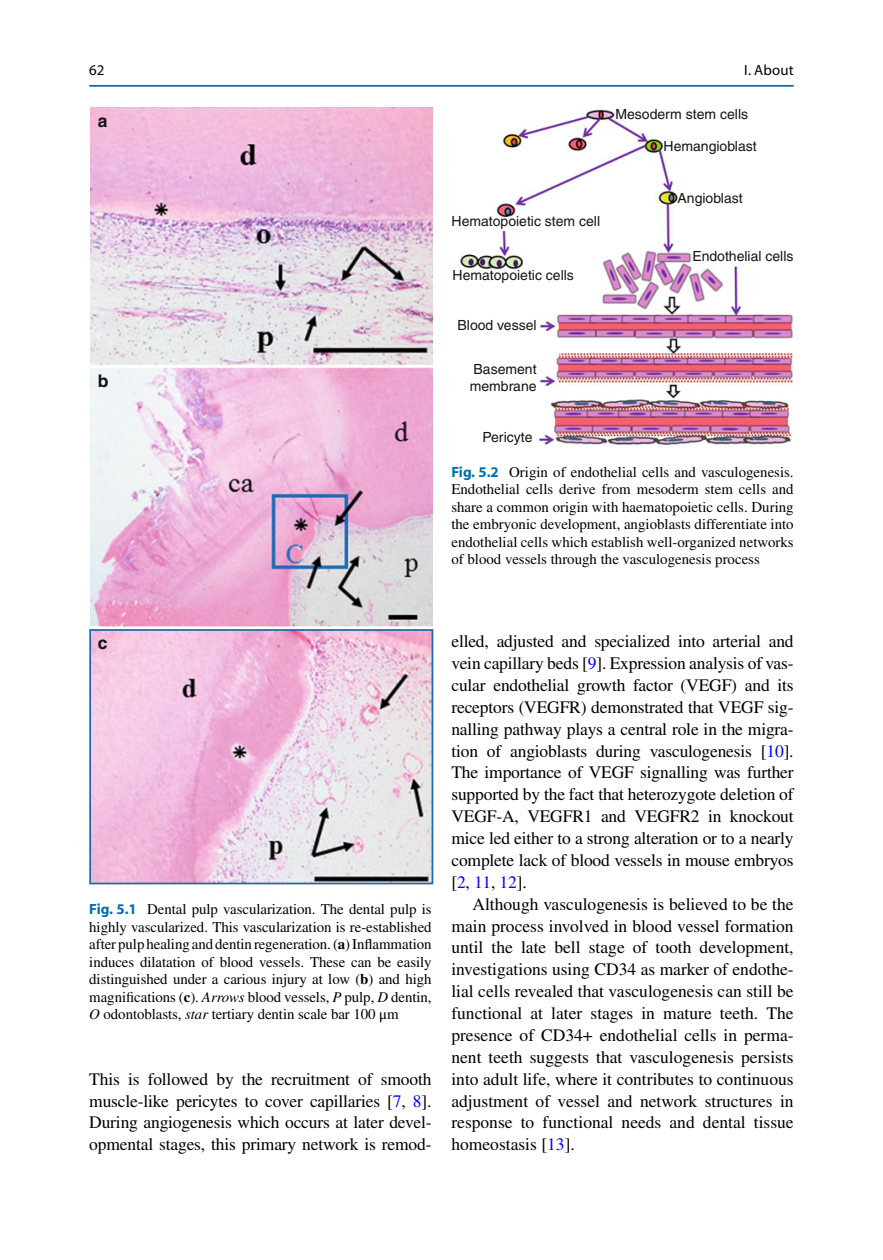
<style>
.page{position:relative;width:883px;height:1260px;background:#fff}
.page>*{position:absolute;margin:0;border:0;box-sizing:border-box;transform-origin:0 0}
.t1{font:17.5px/21.9px "Times";letter-spacing:-.01em;color:#000;text-align:justify}
.t2{font:700 17.5px "Helvetica";color:#131413}
.t3{font:14.88px/17.5px "Times";letter-spacing:-.005em;color:#000;text-align:justify}
.t4{font:14.88px "Myriad";letter-spacing:.005em;color:#000}
.t5{font:14px/16.8px "Helvetica";color:#131413}
.s1{font-family:"Myriad";font-weight:700;color:#006db6}
.s2{font-weight:700}
.s3{font-style:italic}
.s4{font-family:"STIX General"}
.s5{color:#0000fa}
</style>
<div class="page">
<img style="left:90px;top:107px;width:342px;height:774px">
<div style="left:89px;top:629px;width:344px;height:255px;border:2px solid #2069af"></div>
<img style="left:459px;top:110px;width:333px;height:334px">
<hr style="left:89px;top:85px;width:705px;height:2px;background:#006db6">
<p class="t4" style="left:89px;top:64px;width:17px">62</p>
<p class="t2" style="left:98px;top:114px;width:11px">a</p>
<p class="t2" style="left:98px;top:375px;width:12px">b</p>
<p class="t4" style="left:744px;top:64px;width:51px">I. About</p>
<p class="t5" style="left:452px;top:214px;width:150px">Hematopoietic stem cell</p>
<p class="t5" style="left:453px;top:268px;width:123px">Hematopoietic cells</p>
<p class="t5" style="left:458px;top:318px;width:81px">Blood vessel</p>
<p class="t5" style="left:470px;top:362px;width:68px">Basement membrane</p>
<p class="t5" style="left:616px;top:107px;width:134px">Mesoderm stem cells</p>
<p class="t5" style="left:664px;top:139px;width:95px">Hemangioblast</p>
<p class="t5" style="left:678px;top:191px;width:67px">Angioblast</p>
<p class="t5" style="left:692px;top:249px;width:103px">Endothelial cells</p>
<p class="t5" style="left:483px;top:430px;width:52px">Pericyte</p>
<p class="t3" style="left:451px;top:464px;width:344px"><span class="s1">Fig. 5.2</span> Origin of endothelial cells and vasculogenesis.<br>Endothelial cells derive from mesoderm stem cells and share a common origin with haematopoietic cells. During the embryonic development, angioblasts differentiate into endothelial cells which establish well-organized networks of blood vessels through the vasculogenesis process</p>
<p class="t2" style="left:98px;top:636px;width:11px">c</p>
<p class="t3" style="left:89px;top:902px;width:344px"><span class="s1">Fig. 5.1</span> Dental pulp vascularization. The dental pulp is highly vascularized. This vascularization is re-established after pulp healing and dentin regeneration. ( <span class="s2">a</span> ) Inflammation induces dilatation of blood vessels. These can be easily distinguished under a carious injury at low ( <span class="s2">b</span> ) and high magnifications ( <span class="s2">c</span> ). <span class="s3">Arrows</span> blood vessels, <span class="s3">P</span> pulp, <span class="s3">D</span> dentin, <span class="s3">O</span> odontoblasts, <span class="s3">star</span> tertiary dentin scale bar 100 <span class="s4">μ</span>m</p>
<p class="t1" style="left:89px;top:1070px;width:344px">This is followed by the recruitment of smooth muscle-like pericytes to cover capillaries [ <span class="s5">7</span> , <span class="s5">8</span> ].<br>During angiogenesis which occurs at later devel&shy;opmental stages, this primary network is remod-</p>
<p class="t1" style="left:451px;top:632px;width:344px">elled, adjusted and specialized into arterial and vein capillary beds [ <span class="s5">9</span> ]. Expression analysis of vas&shy;cular endothelial growth factor (VEGF) and its receptors (VEGFR) demonstrated that VEGF sig&shy;nalling pathway plays a central role in the migra&shy;tion of angioblasts during vasculogenesis [ <span class="s5">10</span> ].<br>The importance of VEGF signalling was further supported by the fact that heterozygote deletion of VEGF-A, VEGFR1 and VEGFR2 in knockout mice led either to a strong alteration or to a nearly complete lack of blood vessels in mouse embryos [ <span class="s5">2</span> , <span class="s5">11</span> , <span class="s5">12</span> ].</p>
<p class="t1" style="left:451px;top:895px;width:344px;text-indent:21px">Although vasculogenesis is believed to be the main process involved in blood vessel formation until the late bell stage of tooth development, investigations using CD34 as marker of endothe&shy;lial cells revealed that vasculogenesis can still be functional at later stages in mature teeth. The presence of CD34+ endothelial cells in perma&shy;nent teeth suggests that vasculogenesis persists into adult life, where it contributes to continuous adjustment of vessel and network structures in response to functional needs and dental tissue homeostasis [ <span class="s5">13</span> ].</p>
</div>
